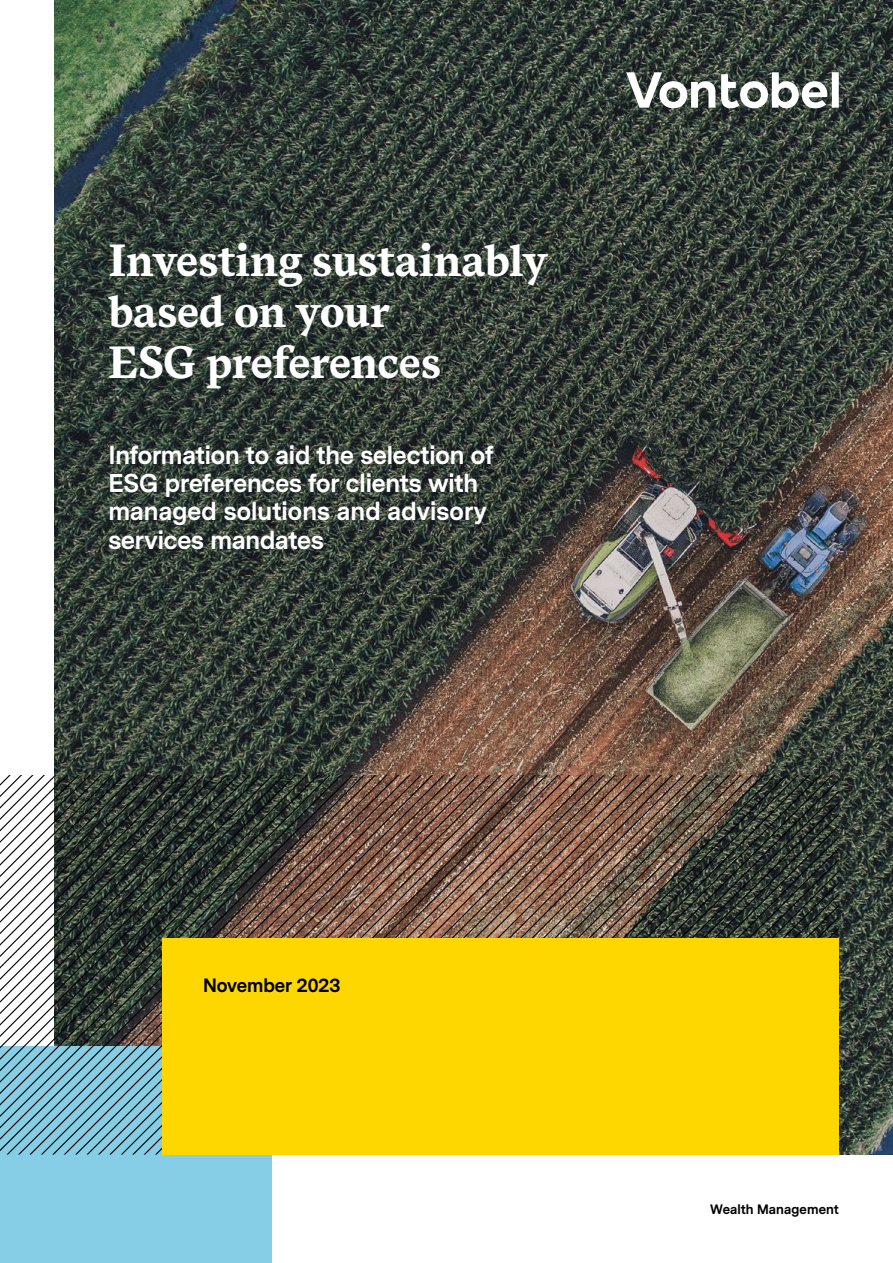
<style>
.page{position:relative;width:893px;height:1263px;background:#fff}
.page>*{position:absolute;margin:0;border:0;box-sizing:border-box;transform-origin:0 0}
.t1{font:700 42px/51px "Vontobel Serif";letter-spacing:-.01em;color:#fff}
.t2{font:700 24px/28.3px "Vontobel Sans";color:#fff}
.t3{font:700 18px "Vontobel Sans";color:#000}
.t4{font:700 12.75px "Vontobel Sans";letter-spacing:.015em;color:#000}
</style>
<div class="page">
<img style="left:54px;top:0;width:839px;height:1154px">
<div style="left:0;top:1046px;width:271px;height:217px;background:#85cee5"></div>
<img style="left:0;top:775px;width:839px;height:379px">
<div style="left:163px;top:938px;width:676px;height:216px;background:#ffd700"></div>
<svg style="left:626px;top:72px;width:213px;height:36px"></svg>
<h1 class="t1" style="left:108px;top:237px;width:441px">Investing sustainably based on your<br>ESG preferences</h1>
<p class="t2" style="left:108px;top:441px;width:386px">Information to aid the selection of<br>ESG preferences for clients with managed solutions and advisory services mandates</p>
<p class="t3" style="left:203px;top:972px;width:139px">November 2023</p>
<p class="t4" style="left:710px;top:1200px;width:130px">Wealth Management</p>
</div>
